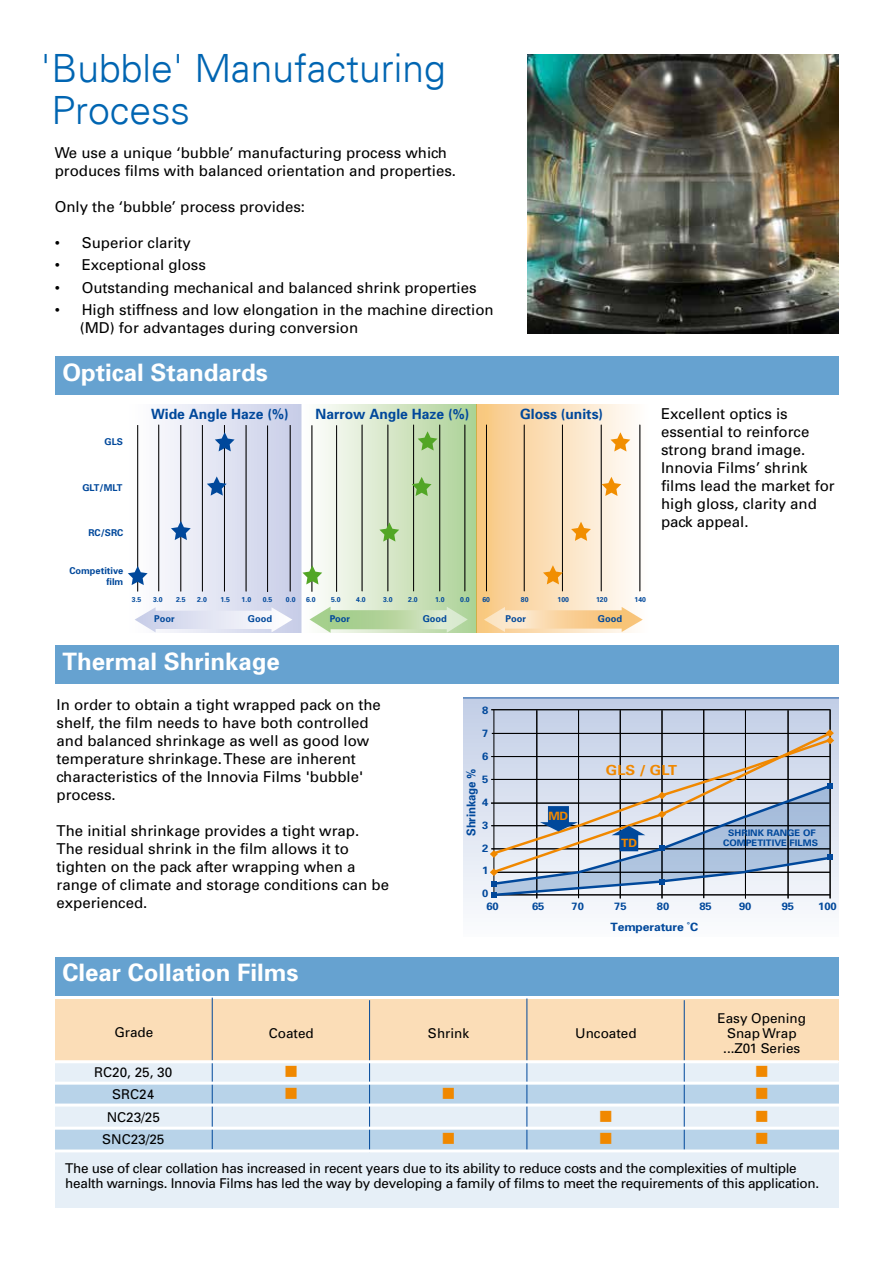
<style>
.page{position:relative;width:893px;height:1263px;background:#fff}
.page>*{position:absolute;margin:0;border:0;box-sizing:border-box;transform-origin:0 0}
.t1{font:300 39px/42px "Univers";color:#0065b2}
.t2{font:700 24px "Univers";color:#fff}
.t3{font:15px/18px "Univers";color:#000}
.t4{font:15px/22.5px "Zapf Dingbats";color:#f08800;text-align:justify}
.t5{font:700 14.1px "Univers";color:#00489b}
.t6{font:700 13.95px "Univers";color:#f08800;scale:1.06 1}
.t7{font:13.5px/15px "Univers";letter-spacing:-.02em;color:#000}
.t8{font:13.5px/22.5px "Univers";color:#000;text-align:center}
.t9{font:700 12.15px "Univers";letter-spacing:-.01em;color:#00489b;scale:.95 1}
.t10{font:700 11.4px "Univers";letter-spacing:-.01em;color:#00489b;scale:1.06 1}
.t11{font:700 11.4px "Univers";color:#f08800;scale:1.06 1}
.t12{font:700 10.65px/22.8px "Univers";letter-spacing:-.01em;color:#00489b;text-align:justify;scale:1.06 1}
.t13{font:700 9.45px/10.9px "Univers";color:#00489b;text-align:right}
.t14{font:700 9px/10.8px "Univers";color:#00489b;text-align:center;scale:1.06 1}
.t15{font:700 7.05px "Univers";color:#00489b}
</style>
<div class="page">
<svg style="left:128px;top:405px;width:515px;height:227px"></svg>
<svg style="left:463px;top:697px;width:376px;height:213px"></svg>
<hr style="left:491px;top:709px;width:339px;height:1px;background:#000">
<hr style="left:830px;top:709px;width:1px;height:189px;background:#000">
<hr style="left:536px;top:710px;width:1px;height:188px;background:#000">
<hr style="left:578px;top:710px;width:1px;height:188px;background:#000">
<hr style="left:620px;top:710px;width:1px;height:188px;background:#000">
<hr style="left:662px;top:710px;width:1px;height:188px;background:#000">
<hr style="left:703px;top:710px;width:1px;height:188px;background:#000">
<hr style="left:745px;top:710px;width:1px;height:188px;background:#000">
<hr style="left:788px;top:710px;width:1px;height:188px;background:#000">
<hr style="left:493px;top:710px;width:1px;height:185px;background:#000">
<svg style="left:490px;top:729px;width:344px;height:168px;background:#b5becc"></svg>
<div style="left:55px;top:999px;width:784px;height:62px;background:#fbddb7"></div>
<div style="left:55px;top:1062px;width:784px;height:89px;background:#e6eff7"></div>
<div style="left:55px;top:1083px;width:784px;height:21px;background:#b8d3e9"></div>
<div style="left:55px;top:1129px;width:784px;height:21px;background:#b8d3e9"></div>
<div style="left:55px;top:1149px;width:784px;height:59px;background:#e6eff7"></div>
<hr style="left:526px;top:998px;width:1px;height:153px;background:#00489b">
<hr style="left:684px;top:1000px;width:1px;height:151px;background:#00489b">
<hr style="left:369px;top:1000px;width:1px;height:152px;background:#00489b">
<hr style="left:212px;top:998px;width:1px;height:151px;background:#00489b">
<hr style="left:55px;top:1082px;width:793px;height:3px;background:#fff">
<hr style="left:54px;top:1103px;width:790px;height:3px;background:#fff">
<hr style="left:55px;top:1127px;width:792px;height:3px;background:#fff">
<hr style="left:55px;top:1060px;width:783px;height:3px;background:#fff">
<hr style="left:54px;top:1149px;width:790px;height:3px;background:#fff">
<div style="left:55px;top:356px;width:784px;height:39px;background:#66a2d0"></div>
<div style="left:55px;top:645px;width:784px;height:39px;background:#66a2d0"></div>
<div style="left:55px;top:957px;width:784px;height:38px;background:#66a2d0"></div>
<img style="left:527px;top:54px;width:312px;height:280px">
<h1 class="t1" style="left:40px;top:47px;width:407px">'Bubble' Manufacturing<br>Process</h1>
<p class="t3" style="left:55px;top:143px;width:403px">We use a unique ‘bubble’ manufacturing process which produces films with balanced orientation and properties.</p>
<p class="t3" style="left:55px;top:197px;width:252px">Only the ‘bubble’ process provides:</p>
<p class="t3" style="left:55px;top:233px;width:138px">• Superior clarity</p>
<p class="t3" style="left:55px;top:255px;width:153px">• Exceptional gloss</p>
<p class="t3" style="left:55px;top:278px;width:423px">• Outstanding mechanical and balanced shrink properties</p>
<p class="t3" style="left:80px;top:300px;width:415px;text-indent:-25px">• High stiffness and low elongation in the machine direction (MD) for advantages during conversion</p>
<h2 class="t2" style="left:62px;top:358px;width:207px">Optical Standards</h2>
<p class="t13" style="left:105px;top:437px;width:20px">GLS</p>
<p class="t13" style="left:82px;top:482px;width:41px">GLT/MLT</p>
<p class="t13" style="left:88px;top:527px;width:36px">RC/SRC</p>
<p class="t5" style="left:151px;top:405px;width:139px">Wide Angle Haze (%)</p>
<p class="t5" style="left:316px;top:405px;width:155px">Narrow Angle Haze (%)</p>
<p class="t5" style="left:520px;top:405px;width:85px">Gloss (units)</p>
<p class="t13" style="left:69px;top:565px;width:55px">Competitive film</p>
<p class="t15" style="left:132px;top:595px;width:11px">3.5</p>
<p class="t15" style="left:153px;top:595px;width:11px">3.0</p>
<p class="t15" style="left:176px;top:595px;width:11px">2.5</p>
<p class="t15" style="left:197px;top:595px;width:11px">2.0</p>
<p class="t15" style="left:220px;top:595px;width:11px">1.5</p>
<p class="t15" style="left:242px;top:595px;width:11px">1.0</p>
<p class="t15" style="left:263px;top:595px;width:11px">0.5</p>
<p class="t15" style="left:286px;top:595px;width:11px">0.0</p>
<p class="t15" style="left:306px;top:595px;width:11px">6.0</p>
<p class="t15" style="left:331px;top:595px;width:11px">5.0</p>
<p class="t15" style="left:356px;top:595px;width:11px">4.0</p>
<p class="t15" style="left:383px;top:595px;width:11px">3.0</p>
<p class="t15" style="left:408px;top:595px;width:11px">2.0</p>
<p class="t15" style="left:435px;top:595px;width:11px">1.0</p>
<p class="t15" style="left:460px;top:595px;width:11px">0.0</p>
<p class="t15" style="left:482px;top:595px;width:9px">60</p>
<p class="t15" style="left:521px;top:595px;width:9px">80</p>
<p class="t15" style="left:557px;top:595px;width:13px">100</p>
<p class="t15" style="left:596px;top:595px;width:13px">120</p>
<p class="t15" style="left:634px;top:595px;width:13px">140</p>
<p class="t13" style="left:154px;top:613px;width:22px">Poor</p>
<p class="t13" style="left:248px;top:614px;width:26px">Good</p>
<p class="t13" style="left:330px;top:613px;width:22px">Poor</p>
<p class="t13" style="left:423px;top:614px;width:26px">Good</p>
<p class="t13" style="left:505px;top:614px;width:22px">Poor</p>
<p class="t13" style="left:598px;top:613px;width:26px">Good</p>
<h2 class="t2" style="left:62px;top:647px;width:219px">Thermal Shrinkage</h2>
<p class="t3" style="left:661px;top:404px;width:175px">Excellent optics is essential to reinforce strong brand image.<br>Innovia Films’ shrink films lead the market for high gloss, clarity and pack appeal.</p>
<p class="t3" style="left:57px;top:696px;width:326px">In order to obtain a tight wrapped pack on the shelf, the film needs to have both controlled and balanced shrinkage as well as good low temperature shrinkage. These are inherent characteristics of the Innovia Films 'bubble' process.</p>
<p class="t3" style="left:57px;top:822px;width:334px">The initial shrinkage provides a tight wrap.<br>The residual shrink in the film allows it to tighten on the pack after wrapping when a range of climate and storage conditions can be experienced.</p>
<p class="t14" style="left:723px;top:827px;width:91px">SHRINK RANGE OF<br>COMPETITIVE FILMS</p>
<p class="t12" style="left:482px;top:699px;width:7px">8<br>7<br>6<br>5<br>4<br>3<br>2<br>1<br>0</p>
<p class="t12" style="left:486px;top:895px;width:13px">60</p>
<p class="t12" style="left:532px;top:895px;width:13px">65</p>
<p class="t12" style="left:572px;top:895px;width:13px">70</p>
<p class="t12" style="left:614px;top:895px;width:13px">75</p>
<p class="t12" style="left:657px;top:895px;width:13px">80</p>
<p class="t12" style="left:699px;top:895px;width:13px">85</p>
<p class="t12" style="left:739px;top:895px;width:13px">90</p>
<p class="t12" style="left:782px;top:895px;width:13px">95</p>
<p class="t12" style="left:818px;top:895px;width:19px">100</p>
<p class="t10" style="left:610px;top:920px;width:84px">Temperature ˚C</p>
<p class="t6" style="left:606px;top:761px;width:69px">GLS / GLT</p>
<p class="t9" style="left:464px;top:836px;width:73px;rotate:-90deg">Shrinkage %</p>
<p class="t11" style="left:548px;top:809px;width:20px">MD</p>
<p class="t11" style="left:621px;top:836px;width:17px">TD</p>
<h2 class="t2" style="left:62px;top:958px;width:238px">Clear Collation Films</h2>
<p class="t7" style="left:114px;top:1024px;width:41px">Grade</p>
<p class="t8" style="left:575px;top:1022px;width:63px">Uncoated</p>
<p class="t7" style="left:269px;top:1025px;width:47px">Coated</p>
<p class="t7" style="left:428px;top:1025px;width:43px">Shrink</p>
<p class="t8" style="left:94px;top:1060px;width:80px">RC20, 25, 30<br>SRC24<br>NC23/25<br>SNC23/25</p>
<p class="t4" style="left:443px;top:1082px;width:13px">■</p>
<p class="t4" style="left:443px;top:1127px;width:13px">■</p>
<p class="t8" style="left:717px;top:1010px;width:90px;line-height:15px">Easy Opening<br>Snap Wrap ...Z01 Series</p>
<p class="t4" style="left:756px;top:1059px;width:13px">■ ■ ■ ■</p>
<p class="t7" style="left:65px;top:1161px;width:755px">The use of clear collation has increased in recent years due to its ability to reduce costs and the complexities of multiple health warnings. Innovia Films has led the way by developing a family of films to meet the requirements of this application.</p>
</div>
